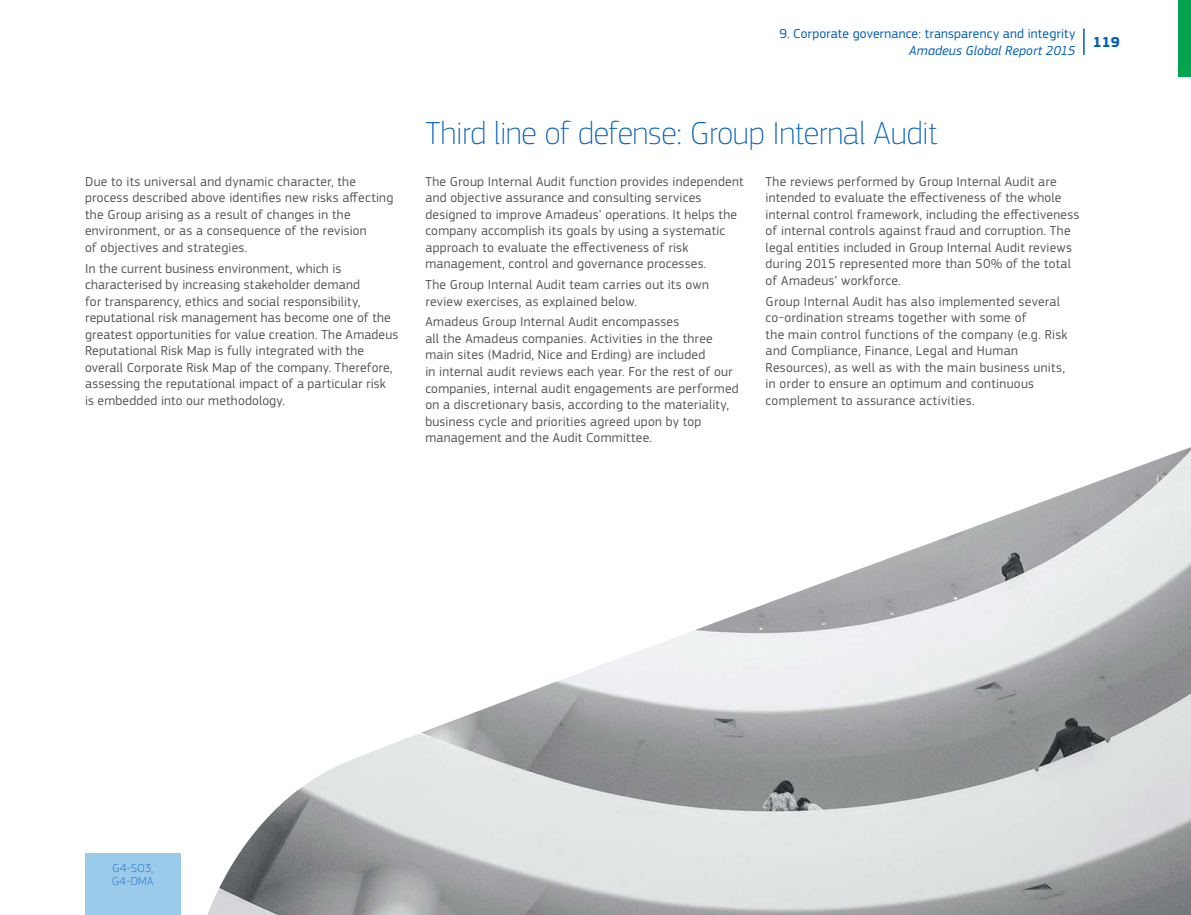
<style>
.page{position:relative;width:1191px;height:915px;background:#fff}
.page>*{position:absolute;margin:0;border:0;box-sizing:border-box;transform-origin:0 0}
.t1{font:100 33px "Amadeus";letter-spacing:-.005em;color:#005eb8}
.t2{font:700 15px "Amadeus";color:#005eb8}
.t3{font:13.5px/16.5px "Amadeus";letter-spacing:.02em;color:#575756}
.t4{font:13.5px "Amadeus";letter-spacing:.015em;color:#005eb8}
.t5{font:italic 13.5px "Amadeus";letter-spacing:.01em;color:#005eb8}
.t6{font:100 12px/12.8px "Amadeus";letter-spacing:.03em;color:#005eb8}
</style>
<div class="page">
<div style="left:1178px;top:0;width:13px;height:77px;background:#00a34e"></div>
<svg style="left:1083px;top:28px;width:1px;height:27px"></svg>
<img style="left:208px;top:447px;width:983px;height:467px">
<div style="left:85px;top:853px;width:96px;height:61px;background:#9bcaeb"></div>
<p class="t3" style="left:85px;top:173px;width:310px">Due to its universal and dynamic character, the process described above identifies new risks affecting the Group arising as a result of changes in the environment, or as a consequence of the revision<br>of objectives and strategies.</p>
<p class="t3" style="left:85px;top:260px;width:315px">In the current business environment, which is characterised by increasing stakeholder demand<br>for transparency, ethics and social responsibility, reputational risk management has become one of the greatest opportunities for value creation. The Amadeus Reputational Risk Map is fully integrated with the overall Corporate Risk Map of the company. Therefore, assessing the reputational impact of a particular risk<br>is embedded into our methodology.</p>
<p class="t4" style="left:779px;top:26px;width:297px">9. Corporate governance: transparency and integrity</p>
<p class="t5" style="left:909px;top:42px;width:168px">Amadeus Global Report 2015</p>
<p class="t2" style="left:1093px;top:33px;width:28px">119</p>
<h1 class="t1" style="left:425px;top:114px;width:514px">Third line of defense: Group Internal Audit</h1>
<p class="t3" style="left:765px;top:173px;width:315px">The reviews performed by Group Internal Audit are intended to evaluate the effectiveness of the whole internal control framework, including the effectiveness of internal controls against fraud and corruption. The legal entities included in Group Internal Audit reviews during 2015 represented more than 50% of the total of Amadeus’ workforce.</p>
<p class="t3" style="left:765px;top:293px;width:303px">Group Internal Audit has also implemented several co-ordination streams together with some of<br>the main control functions of the company (e.g. Risk and Compliance, Finance, Legal and Human Resources), as well as with the main business units, in order to ensure an optimum and continuous complement to assurance activities.</p>
<p class="t3" style="left:425px;top:173px;width:319px">The Group Internal Audit function provides independent and objective assurance and consulting services designed to improve Amadeus’ operations. It helps the company accomplish its goals by using a systematic approach to evaluate the effectiveness of risk management, control and governance processes.</p>
<p class="t3" style="left:425px;top:276px;width:285px">The Group Internal Audit team carries out its own review exercises, as explained below.</p>
<p class="t3" style="left:425px;top:314px;width:315px">Amadeus Group Internal Audit encompasses<br>all the Amadeus companies. Activities in the three main sites (Madrid, Nice and Erding) are included<br>in internal audit reviews each year. For the rest of our companies, internal audit engagements are performed on a discretionary basis, according to the materiality, business cycle and priorities agreed upon by top management and the Audit Committee.</p>
<p class="t6" style="left:112px;top:861px;width:43px">G4-SO3,<br>G4-DMA</p>
</div>
